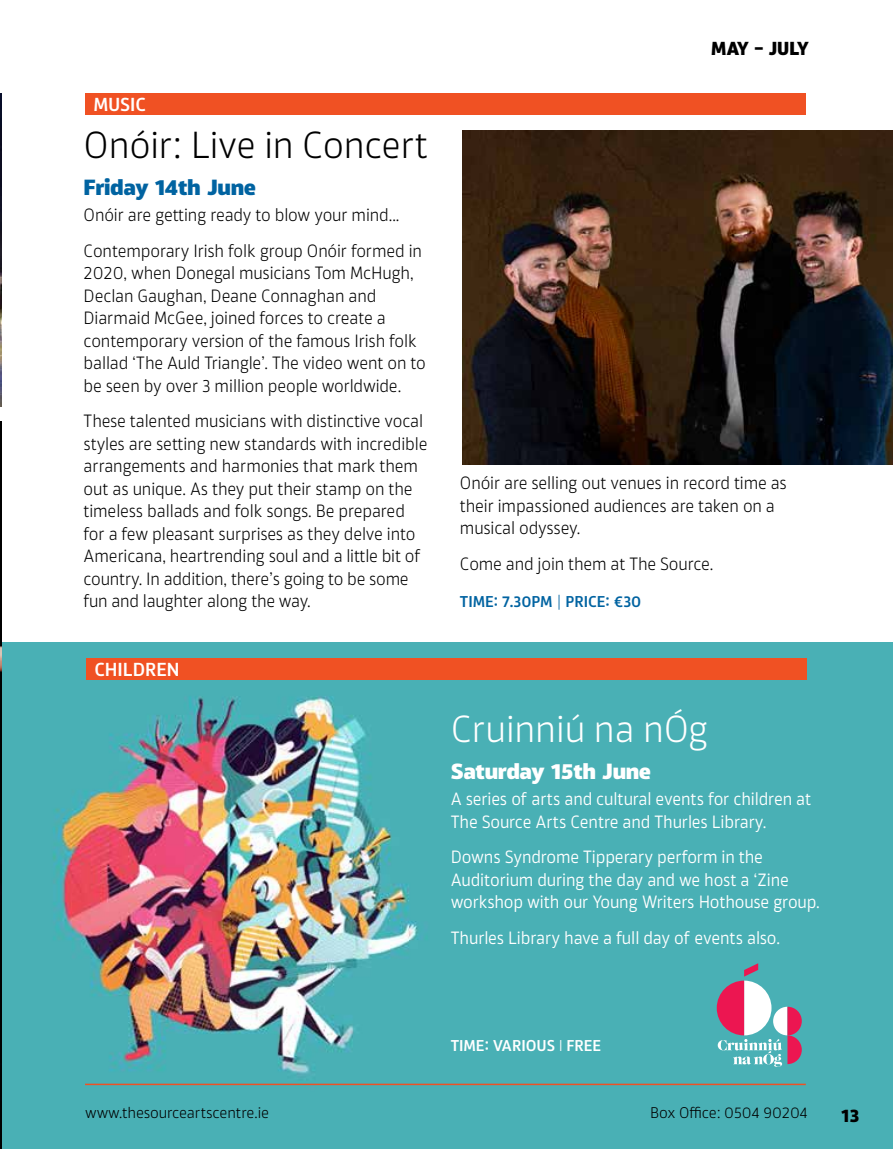
<style>
.page{position:relative;width:893px;height:1149px;background:#fff}
.page>*{position:absolute;margin:0;border:0;box-sizing:border-box;transform-origin:0 0}
.t1{font:300 36px "Akwe Pro";letter-spacing:-.01em;color:#000}
.t2{font:300 36px "Akwe Pro";color:#fff}
.t3{font:800 21px "Akwe Pro";letter-spacing:-.015em;color:#fff;scale:1.1 1}
.t4{font:800 21px "Akwe Pro";letter-spacing:-.02em;color:#0063a1;scale:1.1 1}
.t5{font:700 21px "Akwe Pro";color:#000}
.t6{font:600 18px "Akwe Pro";letter-spacing:-.005em;color:#fff}
.t7{font:800 18px "Akwe Pro";letter-spacing:-.01em;color:#000}
.t8{font:300 16.95px/22.5px "Akwe Pro";letter-spacing:-.01em;color:#000;scale:.96 1}
.t9{font:16.95px/22.5px "Akwe Pro";letter-spacing:-.01em;color:#fff;scale:.96 1}
.t10{font:600 15px "Akwe Pro";letter-spacing:-.005em;color:#0063a1}
.t11{font:600 15px "Akwe Pro";letter-spacing:-.01em;color:#fff}
.t12{font:300 14.7px "Akwe Pro";letter-spacing:-.01em;color:#000}
.s1{font-weight:300}
</style>
<div class="page">
<img style="left:1px;top:642px;width:892px;height:506px">
<img style="left:0;top:421px;width:1px;height:727px">
<hr style="left:85px;top:1083px;width:721px;height:1px;background:#f05123">
<div style="left:85px;top:94px;width:721px;height:21px;background:#f05123"></div>
<img style="left:0;top:94px;width:1px;height:312px">
<img style="left:462px;top:131px;width:431px;height:333px">
<div style="left:86px;top:658px;width:721px;height:21px;background:#f05123"></div>
<svg style="left:717px;top:962px;width:85px;height:104px"></svg>
<p class="t6" style="left:94px;top:90px;width:54px">MUSIC</p>
<h1 class="t1" style="left:84px;top:118px;width:346px">Onóir: Live in Concert</h1>
<p class="t4" style="left:84px;top:169px;width:158px">Friday 14th June</p>
<p class="t8" style="left:84px;top:196px;width:354px;line-height:35.2px">Onóir are getting ready to blow your mind...<br>Contemporary Irish folk group Onóir formed in</p>
<p class="t8" style="left:84px;top:260px;width:358px">2020, when Donegal musicians Tom McHugh, Declan Gaughan, Deane Connaghan and Diarmaid McGee, joined forces to create a contemporary version of the famous Irish folk ballad ‘The Auld Triangle’. The video went on to be seen by over 3 million people worldwide.</p>
<p class="t8" style="left:84px;top:408px;width:360px">These talented musicians with distinctive vocal styles are setting new standards with incredible arrangements and harmonies that mark them out as unique. As they put their stamp on the timeless ballads and folk songs. Be prepared for a few pleasant surprises as they delve into Americana, heartrending soul and a little bit of country. In addition, there’s going to be some fun and laughter along the way.</p>
<p class="t6" style="left:94px;top:654px;width:87px">CHILDREN</p>
<p class="t7" style="left:711px;top:34px;width:99px">MAY – JULY</p>
<p class="t8" style="left:460px;top:470px;width:342px">Onóir are selling out venues in record time as their impassioned audiences are taken on a musical odyssey.</p>
<p class="t8" style="left:460px;top:551px;width:266px">Come and join them at The Source.</p>
<p class="t10" style="left:460px;top:589px;width:183px">TIME: 7.30PM <span class="s1">|</span> PRICE: €30</p>
<h1 class="t2" style="left:451px;top:702px;width:259px">Cruinniú na nÓg</h1>
<p class="t3" style="left:451px;top:753px;width:184px">Saturday 15th June</p>
<p class="t9" style="left:451px;top:786px;width:377px">A series of arts and cultural events for children at<br>The Source Arts Centre and Thurles Library.</p>
<p class="t9" style="left:451px;top:844px;width:386px">Downs Syndrome Tipperary perform in the<br>Auditorium during the day and we host a ‘Zine workshop with our Young Writers Hothouse group.</p>
<p class="t9" style="left:451px;top:924px;width:344px">Thurles Library have a full day of events also.</p>
<p class="t11" style="left:451px;top:1033px;width:152px">TIME: VARIOUS <span class="s1">I</span> FREE</p>
<p class="t12" style="left:85px;top:1101px;width:185px">www.thesourceartscentre.ie</p>
<p class="t12" style="left:650px;top:1101px;width:159px">Box Office: 0504 90204</p>
<p class="t5" style="left:841px;top:1097px;width:20px">13</p>
</div>
